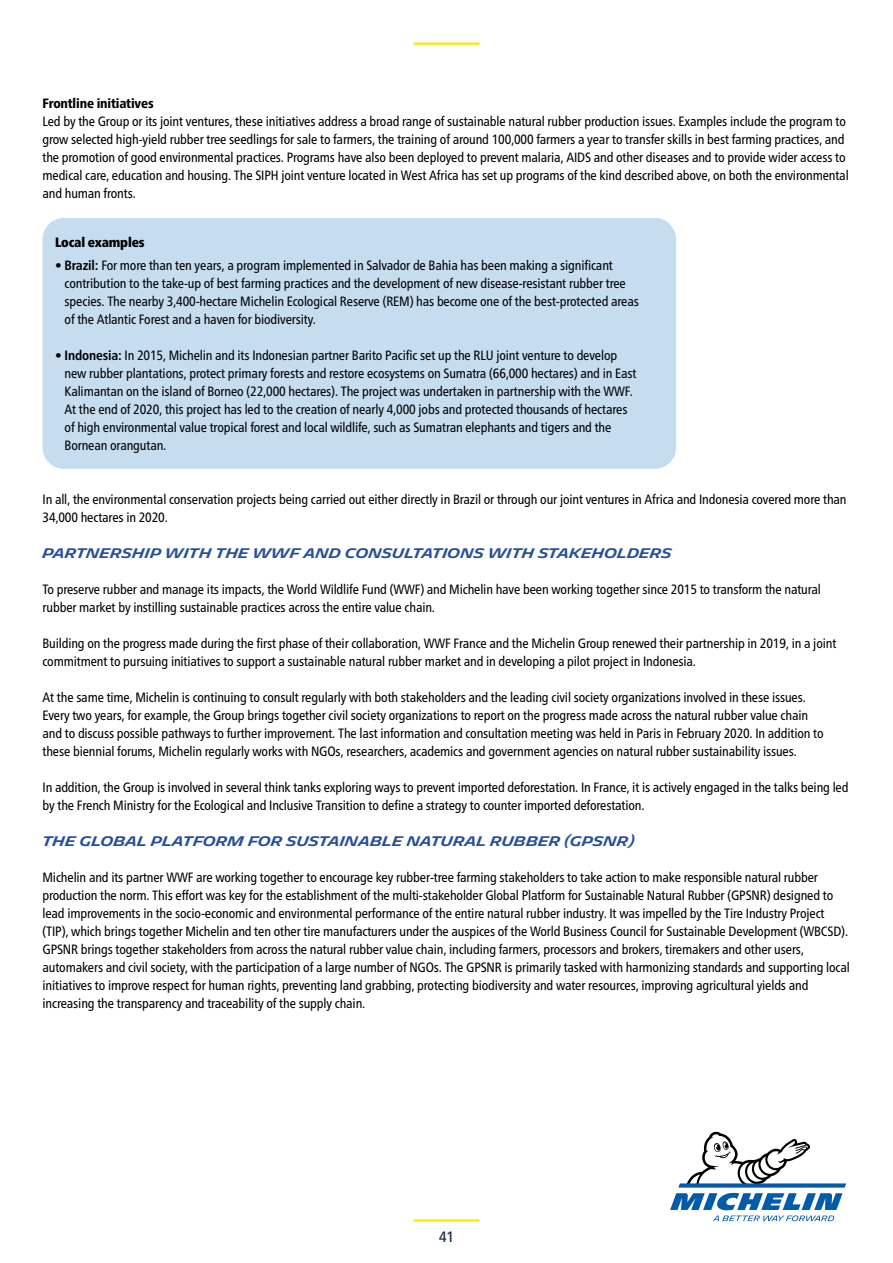
<style>
.page{position:relative;width:893px;height:1263px;background:#fff}
.page>*{position:absolute;margin:0;border:0;box-sizing:border-box;transform-origin:0 0}
.t1{font:500 condensed 15px "Frutiger Neue LTW1 G";color:#202b51}
.t2{font:condensed 13.5px/18px "Frutiger Neue LTW1 G";letter-spacing:-.01em;color:#000}
.t3{font:600 13.5px "Michelin Unit Titling";letter-spacing:-.01em;color:#27509b}
.t4{font:800 condensed 13.5px "Frutiger Neue LTW1 G";letter-spacing:-.01em;color:#000}
.t5{font:900 condensed 13.5px "Frutiger Neue LTW1 G";letter-spacing:-.01em;color:#000}
.s1{font-weight:700}
</style>
<div class="page">
<div style="left:43px;top:218px;width:633px;height:251px;background:#c6dcef;border-radius:21px"></div>
<hr style="left:414px;top:1219px;width:64px;height:2px;background:#fce500">
<hr style="left:414px;top:43px;width:64px;height:2px;background:#fce500">
<svg style="left:670px;top:1132px;width:176px;height:89px"></svg>
<p class="t4" style="left:43px;top:93px;width:113px">Frontline initiatives</p>
<p class="t2" style="left:43px;top:111px;width:808px">Led by the Group or its joint ventures, these initiatives address a broad range of sustainable natural rubber production issues. Examples include the program to grow selected high-yield rubber tree seedlings for sale to farmers, the training of around 100,000 farmers a year to transfer skills in best farming practices, and the promotion of good environmental practices. Programs have also been deployed to prevent malaria, AIDS and other diseases and to provide wider access to medical care, education and housing. The SIPH joint venture located in West Africa has set up programs of the kind described above, on both the environmental and human fronts.</p>
<p class="t5" style="left:55px;top:232px;width:91px">Local examples</p>
<p class="t2" style="left:65px;top:255px;width:576px;text-indent:-9px"><span class="s1">• Brazil:</span> For more than ten years, a program implemented in Salvador de Bahia has been making a significant contribution to the take-up of best farming practices and the development of new disease-resistant rubber tree species. The nearby 3,400-hectare Michelin Ecological Reserve (REM) has become one of the best-protected areas of the Atlantic Forest and a haven for biodiversity.</p>
<p class="t2" style="left:65px;top:345px;width:573px;text-indent:-9px"><span class="s1">• Indonesia:</span> In 2015, Michelin and its Indonesian partner Barito Pacific set up the RLU joint venture to develop new rubber plantations, protect primary forests and restore ecosystems on Sumatra (66,000 hectares) and in East Kalimantan on the island of Borneo (22,000 hectares). The project was undertaken in partnership with the WWF.<br>At the end of 2020, this project has led to the creation of nearly 4,000 jobs and protected thousands of hectares of high environmental value tropical forest and local wildlife, such as Sumatran elephants and tigers and the Bornean orangutan.</p>
<p class="t2" style="left:43px;top:489px;width:805px">In all, the environmental conservation projects being carried out either directly in Brazil or through our joint ventures in Africa and Indonesia covered more than<br>34,000 hectares in 2020.</p>
<p class="t3" style="left:43px;top:545px;width:631px">PARTNERSHIP WITH THE WWF AND CONSULTATIONS WITH STAKEHOLDERS</p>
<p class="t2" style="left:43px;top:579px;width:780px">To preserve rubber and manage its impacts, the World Wildlife Fund (WWF) and Michelin have been working together since 2015 to transform the natural rubber market by instilling sustainable practices across the entire value chain.</p>
<p class="t2" style="left:43px;top:633px;width:795px">Building on the progress made during the first phase of their collaboration, WWF France and the Michelin Group renewed their partnership in 2019, in a joint commitment to pursuing initiatives to support a sustainable natural rubber market and in developing a pilot project in Indonesia.</p>
<p class="t2" style="left:43px;top:687px;width:783px">At the same time, Michelin is continuing to consult regularly with both stakeholders and the leading civil society organizations involved in these issues.<br>Every two years, for example, the Group brings together civil society organizations to report on the progress made across the natural rubber value chain and to discuss possible pathways to further improvement. The last information and consultation meeting was held in Paris in February 2020. In addition to these biennial forums, Michelin regularly works with NGOs, researchers, academics and government agencies on natural rubber sustainability issues.</p>
<p class="t2" style="left:43px;top:777px;width:807px">In addition, the Group is involved in several think tanks exploring ways to prevent imported deforestation. In France, it is actively engaged in the talks being led by the French Ministry for the Ecological and Inclusive Transition to define a strategy to counter imported deforestation.</p>
<p class="t3" style="left:43px;top:833px;width:594px">THE GLOBAL PLATFORM FOR SUSTAINABLE NATURAL RUBBER (GPSNR)</p>
<p class="t2" style="left:43px;top:867px;width:809px">Michelin and its partner WWF are working together to encourage key rubber-tree farming stakeholders to take action to make responsible natural rubber production the norm. This effort was key for the establishment of the multi-stakeholder Global Platform for Sustainable Natural Rubber (GPSNR) designed to lead improvements in the socio-economic and environmental performance of the entire natural rubber industry. It was impelled by the Tire Industry Project (TIP), which brings together Michelin and ten other tire manufacturers under the auspices of the World Business Council for Sustainable Development (WBCSD).<br>GPSNR brings together stakeholders from across the natural rubber value chain, including farmers, processors and brokers, tiremakers and other users, automakers and civil society, with the participation of a large number of NGOs. The GPSNR is primarily tasked with harmonizing standards and supporting local initiatives to improve respect for human rights, preventing land grabbing, protecting biodiversity and water resources, improving agricultural yields and increasing the transparency and traceability of the supply chain.</p>
<p class="t1" style="left:439px;top:1226px;width:16px">41</p>
</div>
